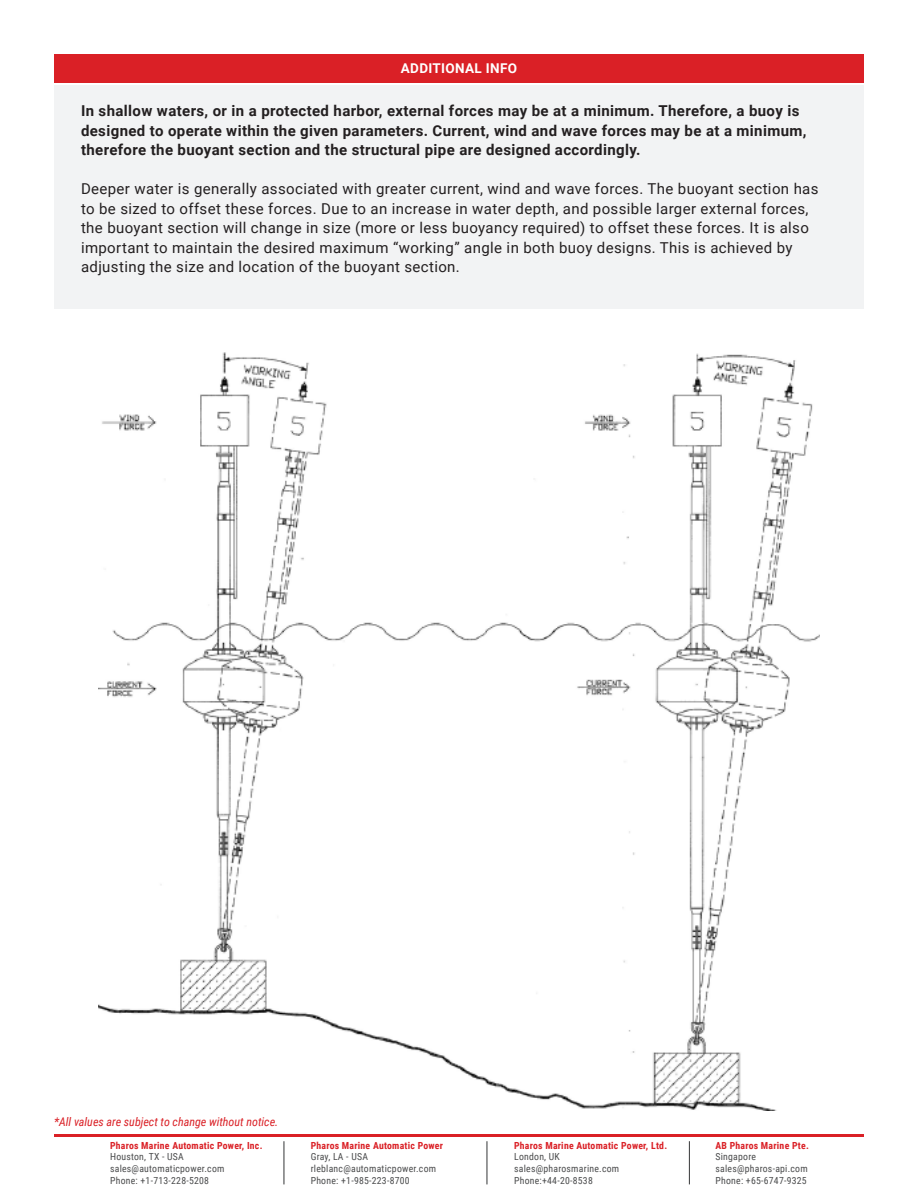
<style>
.page{position:relative;width:918px;height:1188px;background:#fff}
.page>*{position:absolute;margin:0;border:0;box-sizing:border-box;transform-origin:0 0}
.Overview{font:15px/19.5px "Roboto";letter-spacing:.025em;color:#231f20}
.Overview-2{font:700 15px/19.5px "Roboto";letter-spacing:.025em;color:#231f20}
.t1{font:700 13.5px "Roboto";letter-spacing:.025em;color:#fff}
.t2{font:italic 12px "Roboto Condensed";color:#da2026}
.t3{font:9.75px/11.7px "Roboto Condensed";letter-spacing:.025em;color:#4b4c4d}
.t4{font:700 9.75px "Roboto Condensed";letter-spacing:.025em;color:#da2026}
</style>
<div class="page">
<hr style="left:54px;top:1134px;width:810px;height:3px;background:#da2026">
<hr style="left:283px;top:1141px;width:2px;height:43px;background:#4b4c4d">
<hr style="left:486px;top:1141px;width:2px;height:43px;background:#4b4c4d">
<hr style="left:689px;top:1141px;width:1px;height:43px;background:#4b4c4d">
<div style="left:54px;top:54px;width:810px;height:28px;background:#da2026"></div>
<img style="left:99px;top:352px;width:720px;height:758px">
<div style="left:54px;top:86px;width:810px;height:223px;background:#f2f3f4"></div>
<p class="t1" style="left:401px;top:59px;width:118px">ADDITIONAL INFO</p>
<p class="Overview-2" style="left:81px;top:101px;width:727px">In shallow waters, or in a protected harbor, external forces may be at a minimum. Therefore, a buoy is designed to operate within the given parameters. Current, wind and wave forces may be at a minimum, therefore the buoyant section and the structural pipe are designed accordingly.</p>
<p class="Overview" style="left:81px;top:179px;width:739px">Deeper water is generally associated with greater current, wind and wave forces. The buoyant section has to be sized to offset these forces. Due to an increase in water depth, and possible larger external forces, the buoyant section will change in size (more or less buoyancy required) to offset these forces. It is also important to maintain the desired maximum “working” angle in both buoy designs. This is achieved by adjusting the size and location of the buoyant section.</p>
<p class="t2" style="left:54px;top:1114px;width:226px">*All values are subject to change without notice.</p>
<p class="t4" style="left:110px;top:1138px;width:154px">Pharos Marine Automatic Power, Inc.</p>
<p class="t3" style="left:110px;top:1151px;width:116px">Houston, TX - USA sales@automaticpower.com<br>Phone: +1-713-228-5208</p>
<p class="t4" style="left:311px;top:1138px;width:134px">Pharos Marine Automatic Power</p>
<p class="t3" style="left:311px;top:1151px;width:127px">Gray, LA - USA rleblanc@automaticpower.com<br>Phone: +1-985-223-8700</p>
<p class="t4" style="left:514px;top:1138px;width:155px">Pharos Marine Automatic Power, Ltd.</p>
<p class="t3" style="left:514px;top:1151px;width:107px">London, UK sales@pharosmarine.com<br>Phone:+44-20-8538</p>
<p class="t4" style="left:716px;top:1138px;width:95px">AB Pharos Marine Pte.</p>
<p class="t3" style="left:716px;top:1151px;width:94px">Singapore sales@pharos-api.com<br>Phone: +65-6747-9325</p>
</div>
